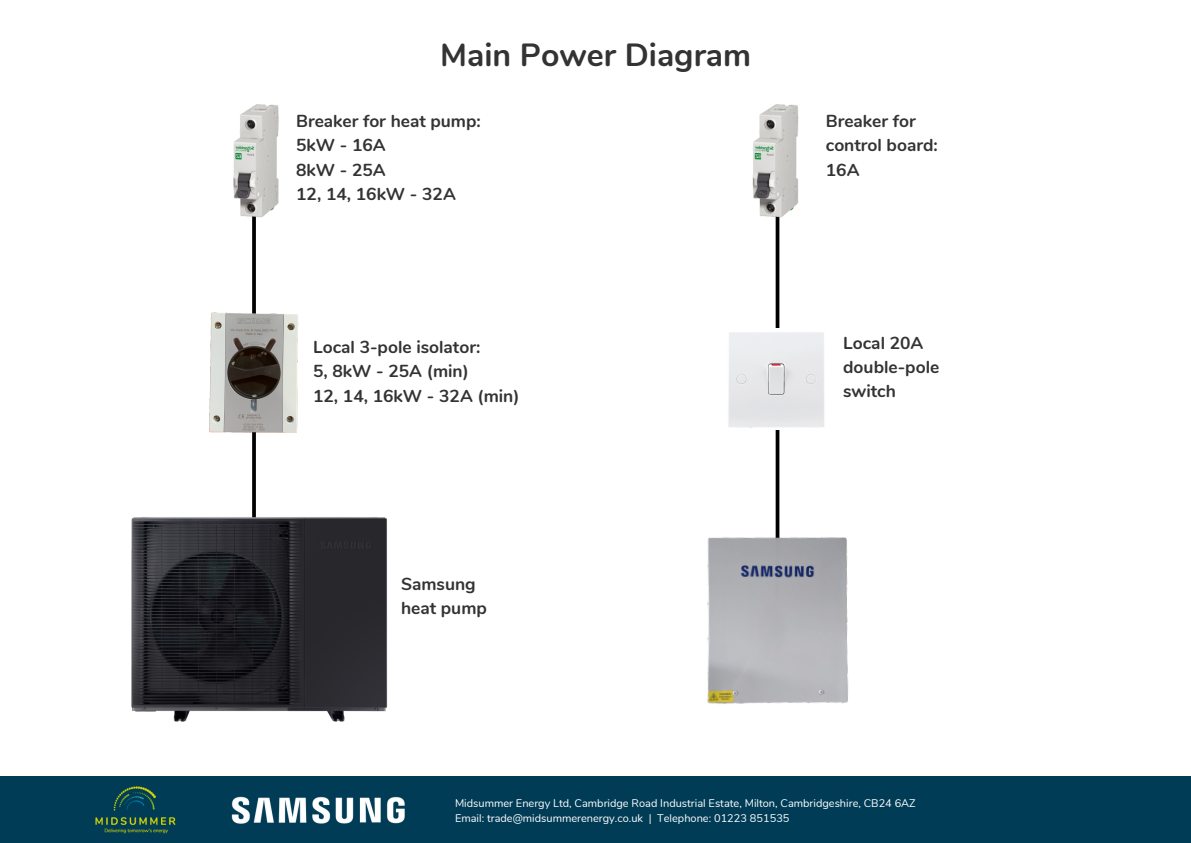
<style>
.page{position:relative;width:1191px;height:843px;background:#fff}
.page>*{position:absolute;margin:0;border:0;box-sizing:border-box;transform-origin:0 0}
.t1{font:700 32px "Nunito";color:#333}
.t2{font:700 17.3px/24px "Nunito";color:#333}
.t3{font:11px/15px "Nunito";color:#fff}
</style>
<div class="page">
<svg style="left:252px;top:218px;width:4px;height:295px"></svg>
<img style="left:233px;top:104px;width:46px;height:114px">
<img style="left:209px;top:307px;width:90px;height:131px">
<div style="left:0;top:776px;width:1190px;height:66px;background:#003c56"></div>
<img style="left:95px;top:786px;width:81px;height:48px">
<img style="left:231px;top:796px;width:174px;height:28px">
<img style="left:131px;top:513px;width:257px;height:209px">
<svg style="left:775px;top:218px;width:4px;height:307px"></svg>
<img style="left:728px;top:328px;width:97px;height:101px">
<img style="left:752px;top:104px;width:47px;height:114px">
<img style="left:707px;top:525px;width:142px;height:179px">
<h1 class="t1" style="left:440px;top:34px;width:312px">Main Power Diagram</h1>
<p class="t2" style="left:296px;top:110px;width:186px">Breaker for heat pump:<br>5kW - 16A<br>8kW - 25A<br>12, 14, 16kW - 32A</p>
<p class="t2" style="left:313px;top:335px;width:208px">Local 3-pole isolator:<br>5, 8kW - 25A (min)<br>12, 14, 16kW - 32A (min)</p>
<p class="t2" style="left:401px;top:572px;width:87px">Samsung heat pump</p>
<p class="t2" style="left:825px;top:110px;width:113px">Breaker for control board:<br>16A</p>
<p class="t2" style="left:843px;top:331px;width:98px">Local 20A double-pole switch</p>
<p class="t3" style="left:455px;top:796px;width:462px">Midsummer Energy Ltd, Cambridge Road Industrial Estate, Milton, Cambridgeshire, CB24 6AZ<br>Email: trade@midsummerenergy.co.uk | Telephone: 01223 851535</p>
</div>
